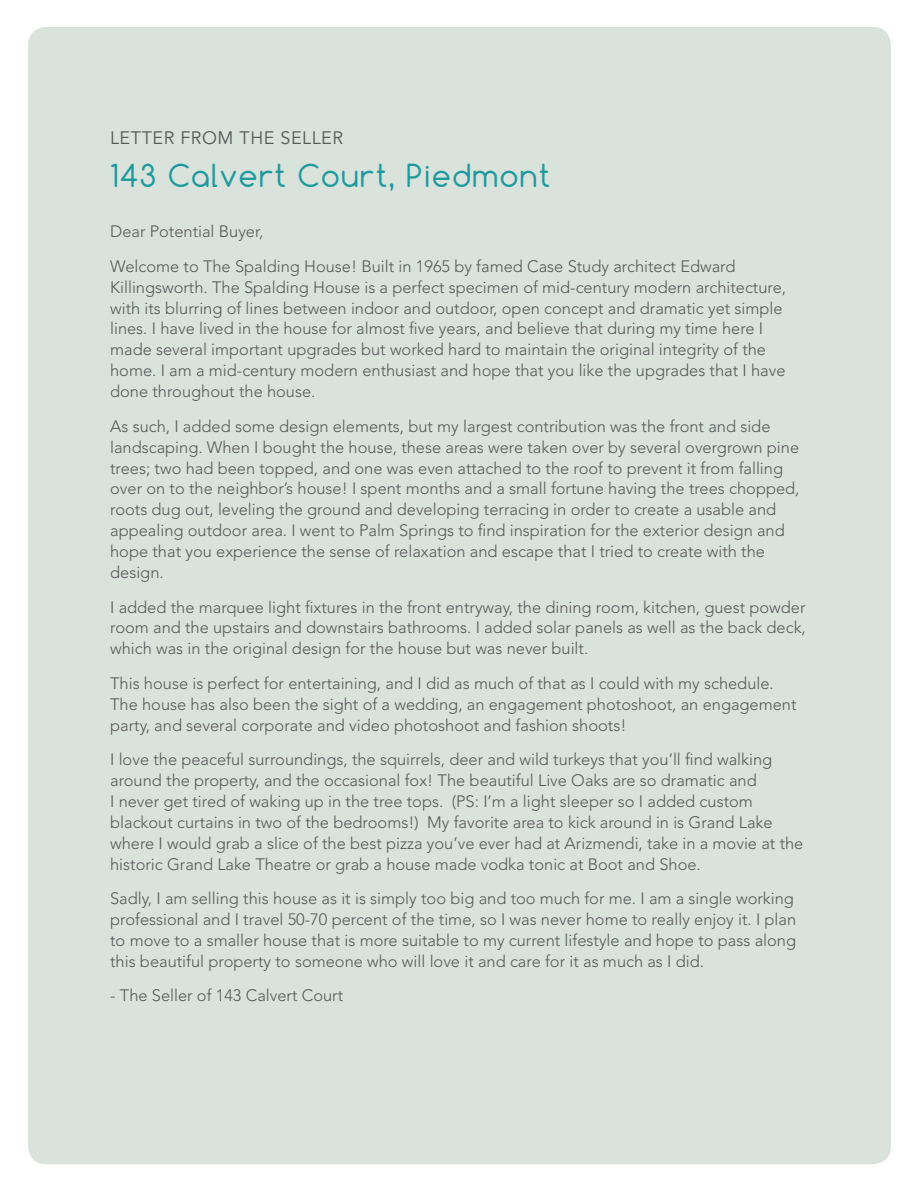
<style>
.page{position:relative;width:918px;height:1188px;background:#fff}
.page>*{position:absolute;margin:0;border:0;box-sizing:border-box;transform-origin:0 0}
.t1{font:29.85px "Comfortaa";letter-spacing:.05em;color:#1e9a9f}
.Open_house_date_time{font:18px "Avenir LT Std";letter-spacing:.03em;color:#57585a}
.t2{font:300 16.5px/20.9px "Avenir LT Std";color:#57585a}
</style>
<div class="page">
<div style="left:28px;top:27px;width:863px;height:1137px;background:#d9e2db;border-radius:18px"></div>
<p class="Open_house_date_time" style="left:110px;top:128px;width:234px">LETTER FROM THE SELLER</p>
<p class="t1" style="left:110px;top:157px;width:442px">143 Calvert Court, Piedmont</p>
<p class="t2" style="left:110px;top:221px;width:155px">Dear Potential Buyer,</p>
<p class="t2" style="left:110px;top:256px;width:678px">Welcome to The Spalding House! Built in 1965 by famed Case Study architect Edward Killingsworth. The Spalding House is a perfect specimen of mid-century modern architecture, with its blurring of lines between indoor and outdoor, open concept and dramatic yet simple lines. I have lived in the house for almost five years, and believe that during my time here I made several important upgrades but worked hard to maintain the original integrity of the home. I am a mid-century modern enthusiast and hope that you like the upgrades that I have done throughout the house.</p>
<p class="t2" style="left:110px;top:416px;width:691px">As such, I added some design elements, but my largest contribution was the front and side landscaping. When I bought the house, these areas were taken over by several overgrown pine trees; two had been topped, and one was even attached to the roof to prevent it from falling over on to the neighbor’s house! I spent months and a small fortune having the trees chopped, roots dug out, leveling the ground and developing terracing in order to create a usable and appealing outdoor area. I went to Palm Springs to find inspiration for the exterior design and hope that you experience the sense of relaxation and escape that I tried to create with the design.</p>
<p class="t2" style="left:110px;top:597px;width:697px;text-align:justify">I added the marquee light fixtures in the front entryway, the dining room, kitchen, guest powder room and the upstairs and downstairs bathrooms. I added solar panels as well as the back deck, which was in the original design for the house but was never built.</p>
<p class="t2" style="left:110px;top:673px;width:688px">This house is perfect for entertaining, and I did as much of that as I could with my schedule.<br>The house has also been the sight of a wedding, an engagement photoshoot, an engagement party, and several corporate and video photoshoot and fashion shoots!</p>
<p class="t2" style="left:110px;top:749px;width:695px">I love the peaceful surroundings, the squirrels, deer and wild turkeys that you’ll find walking around the property, and the occasional fox! The beautiful Live Oaks are so dramatic and<br>I never get tired of waking up in the tree tops. (PS: I’m a light sleeper so I added custom blackout curtains in two of the bedrooms!) My favorite area to kick around in is Grand Lake where I would grab a slice of the best pizza you’ve ever had at Arizmendi, take in a movie at the historic Grand Lake Theatre or grab a house made vodka tonic at Boot and Shoe.</p>
<p class="t2" style="left:110px;top:888px;width:688px">Sadly, I am selling this house as it is simply too big and too much for me. I am a single working professional and I travel 50-70 percent of the time, so I was never home to really enjoy it. I plan to move to a smaller house that is more suitable to my current lifestyle and hope to pass along this beautiful property to someone who will love it and care for it as much as I did.</p>
<p class="t2" style="left:110px;top:985px;width:235px">- The Seller of 143 Calvert Court</p>
</div>
